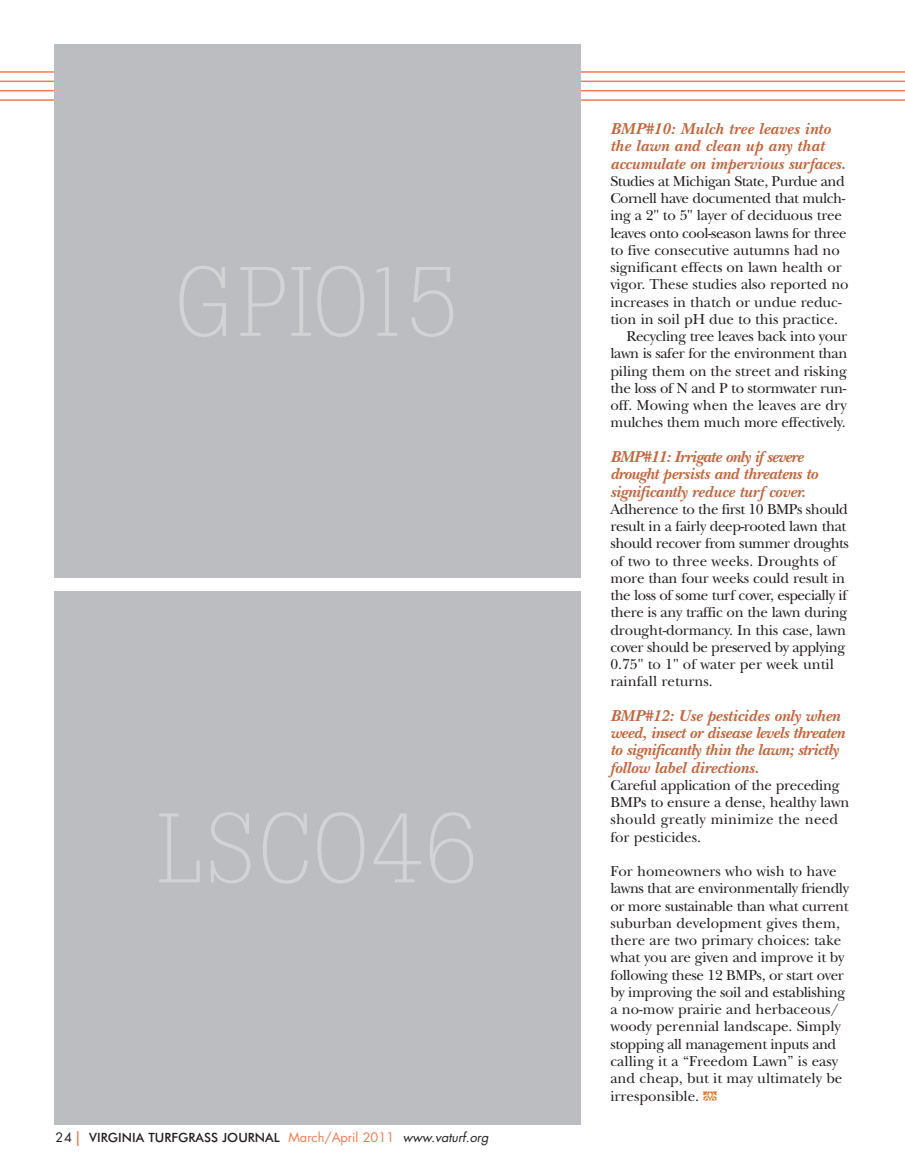
<style>
.page{position:relative;width:905px;height:1175px;background:#fff}
.page>*{position:absolute;margin:0;border:0;box-sizing:border-box;transform-origin:0 0}
.t1{font:300 97.5px "Boton";color:#d1d3d4}
.t2{font:italic 700 16.5px/17.2px "New Baskerville";letter-spacing:-.01em;color:#c1663e}
.t3{font:italic 700 16.5px/17.2px "New Baskerville";letter-spacing:.015em;color:#c1663e}
.t4{font:15px/17.2px "New Baskerville";letter-spacing:-.015em;color:#231f20}
.t5{font:500 12.75px "Futura BT";color:#231f20}
.s1{font-family:"Futura";font-weight:400}
.s2{font-family:"Futura";font-weight:400;font-size:18px;color:#f47a51}
.s3{font-family:"Futura";font-weight:400;color:#f47a51}
.s4{font-family:"Futura";font-weight:400;font-style:italic}
</style>
<div class="page">
<hr style="left:0;top:71px;width:904px;height:2px;background:#f47a51">
<hr style="left:0;top:81px;width:904px;height:1px;background:#f47a51">
<hr style="left:0;top:90px;width:904px;height:1px;background:#f47a51">
<hr style="left:0;top:99px;width:904px;height:2px;background:#f47a51">
<div style="left:54px;top:591px;width:526px;height:533px;background:#bbbdc0"></div>
<div style="left:54px;top:45px;width:526px;height:533px;background:#bbbdc0"></div>
<h1 class="t1" style="left:175px;top:267px;width:286px">GPI015</h1>
<h1 class="t1" style="left:157px;top:813px;width:322px">LSC046</h1>
<p class="t5" style="left:55px;top:1131px;width:437px"><span class="s1">24</span><span class="s2">|</span> VIRGINIA TURFGRASS JOURNAL <span class="s3">March/April 2011</span> <span class="s4">www.vaturf.org</span></p>
<p class="t3" style="left:610px;top:122px;width:237px">BMP#10: Mulch tree leaves into the lawn and clean up any that accumulate on impervious surfaces.</p>
<p class="t4" style="left:610px;top:174px;width:236px">Studies at Michigan State, Purdue and</p>
<p class="t4" style="left:610px;top:191px;width:236px">Cornell have documented that mulch-</p>
<p class="t4" style="left:610px;top:209px;width:233px">ing a 2" to 5" layer of deciduous tree</p>
<p class="t4" style="left:610px;top:226px;width:238px">leaves onto cool-season lawns for three</p>
<p class="t4" style="left:610px;top:243px;width:231px">to five consecutive autumns had no</p>
<p class="t4" style="left:610px;top:260px;width:233px">significant effects on lawn health or</p>
<p class="t4" style="left:610px;top:278px;width:240px">vigor. These studies also reported no</p>
<p class="t4" style="left:610px;top:295px;width:233px">increases in thatch or undue reduc-</p>
<p class="t4" style="left:610px;top:312px;width:229px">tion in soil pH due to this practice.</p>
<p class="t4" style="left:626px;top:329px;width:222px">Recycling tree leaves back into your</p>
<p class="t4" style="left:610px;top:347px;width:238px">lawn is safer for the environment than</p>
<p class="t4" style="left:610px;top:364px;width:238px">piling them on the street and risking</p>
<p class="t4" style="left:610px;top:381px;width:237px">the loss of N and P to stormwater run-</p>
<p class="t4" style="left:610px;top:398px;width:238px">off. Mowing when the leaves are dry</p>
<p class="t4" style="left:610px;top:416px;width:237px">mulches them much more effectively.</p>
<p class="t2" style="left:610px;top:450px;width:209px">BMP#11: Irrigate only if severe drought persists and threatens to significantly reduce turf cover.</p>
<p class="t4" style="left:610px;top:502px;width:240px">Adherence to the first 10 BMPs should result in a fairly deep-rooted lawn that should recover from summer droughts of two to three weeks. Droughts of more than four weeks could result in the loss of some turf cover, especially if there is any traffic on the lawn during drought-dormancy. In this case, lawn cover should be preserved by applying 0.75" to 1" of water per week until rainfall returns.</p>
<p class="t2" style="left:610px;top:709px;width:236px">BMP#12: Use pesticides only when weed, insect or disease levels threaten to significantly thin the lawn; strictly follow label directions.</p>
<p class="t4" style="left:610px;top:778px;width:240px">Careful application of the preceding<br>BMPs to ensure a dense, healthy lawn should greatly minimize the need for pesticides.</p>
<p class="t4" style="left:610px;top:864px;width:240px">For homeowners who wish to have lawns that are environmentally friendly or more sustainable than what current suburban development gives them, there are two primary choices: take what you are given and improve it by following these 12 BMPs, or start over by improving the soil and establishing a no-mow prairie and herbaceous/ woody perennial landscape. Simply stopping all management inputs and calling it a “Freedom Lawn” is easy and cheap, but it may ultimately be irresponsible.</p>
</div>
